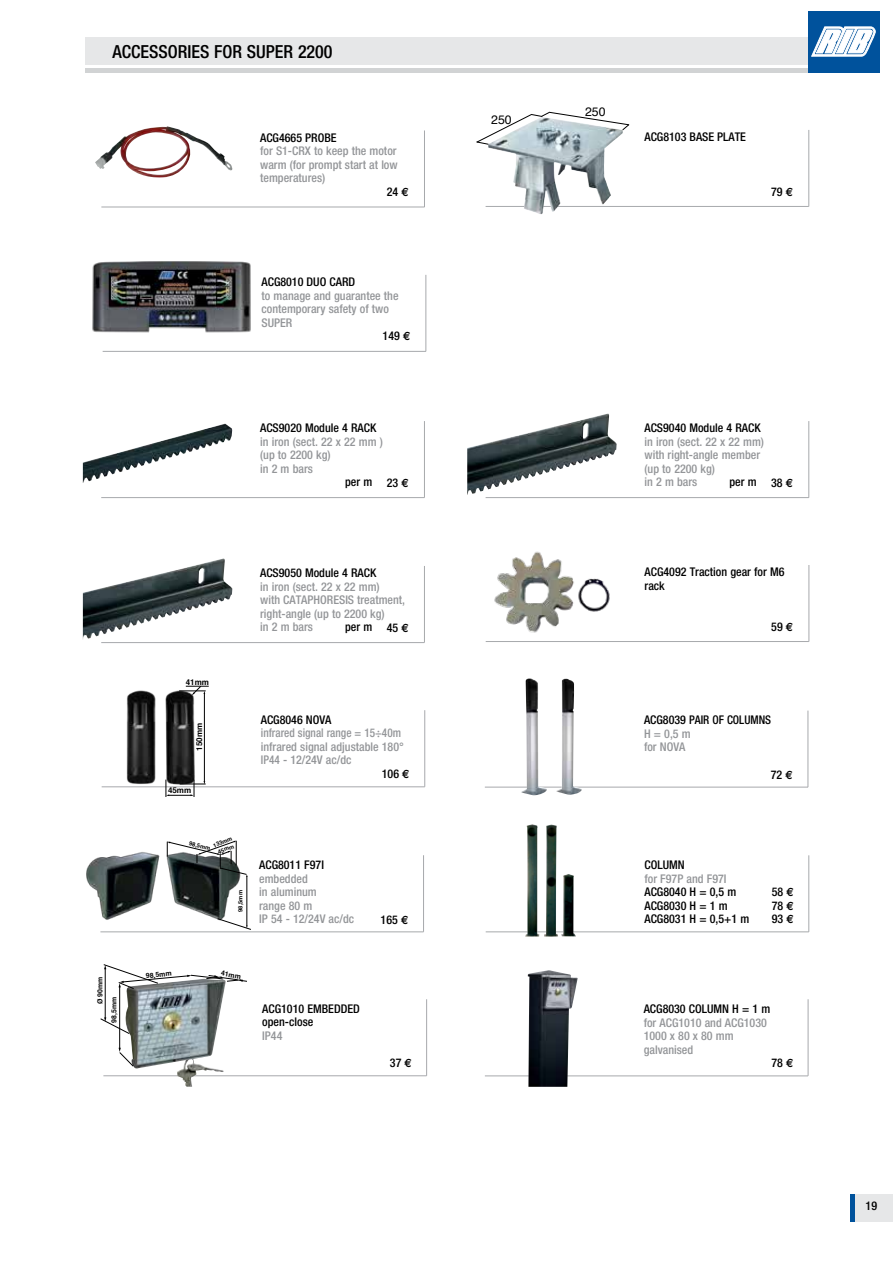
<style>
.page{position:relative;width:893px;height:1263px;background:#fff}
.page>*{position:absolute;margin:0;border:0;box-sizing:border-box;transform-origin:0 0}
.t1{font:500 condensed 18px "Helvetica Neue";color:#000}
.t2{font:12.3px "Helvetica";color:#000}
.t3{font:500 condensed 12px/13.5px "Helvetica Neue";color:#939598}
.t4{font:500 condensed 12px/13.5px "Helvetica Neue";color:#000}
.t5{font:500 condensed 12px/13.5px "Helvetica Neue";color:#939598;scale:.94 1}
.t6{font:700 8.1px "Helvetica";color:#000}
.t7{font:700 6.9px "Helvetica";color:#000}
.t8{font:700 5.85px "Helvetica";color:#000}
.s1{font-family:"Euro Sans";font-weight:700;font-stretch:normal}
</style>
<div class="page">
<div style="left:855px;top:1194px;width:38px;height:28px;background:#e6e7e8"></div>
<hr style="left:850px;top:1194px;width:4px;height:28px;background:#00529c">
<hr style="left:486px;top:206px;width:323px;height:1px;background:#a7a9ac">
<hr style="left:808px;top:130px;width:1px;height:76px;background:#a7a9ac">
<img style="left:83px;top:424px;width:149px;height:59px">
<img style="left:83px;top:558px;width:149px;height:81px">
<hr style="left:101px;top:497px;width:323px;height:1px;background:#a7a9ac">
<hr style="left:424px;top:421px;width:1px;height:77px;background:#a7a9ac">
<hr style="left:101px;top:642px;width:323px;height:1px;background:#a7a9ac">
<hr style="left:424px;top:566px;width:1px;height:76px;background:#a7a9ac">
<img style="left:467px;top:413px;width:150px;height:82px">
<hr style="left:486px;top:497px;width:323px;height:1px;background:#a7a9ac">
<hr style="left:808px;top:421px;width:1px;height:77px;background:#a7a9ac">
<img style="left:488px;top:145px;width:123px;height:69px">
<svg style="left:476px;top:111px;width:154px;height:34px"></svg>
<hr style="left:101px;top:207px;width:324px;height:1px;background:#a7a9ac">
<hr style="left:424px;top:130px;width:1px;height:77px;background:#a7a9ac">
<img style="left:95px;top:126px;width:137px;height:52px">
<div style="left:85px;top:38px;width:722px;height:27px;background:#e6e7e8"></div>
<hr style="left:85px;top:68px;width:722px;height:4px;background:#d1d3d4">
<div style="left:808px;top:11px;width:71px;height:62px;background:#00529c"></div>
<svg style="left:804px;top:27px;width:71px;height:34px"></svg>
<hr style="left:102px;top:786px;width:323px;height:1px;background:#a7a9ac">
<hr style="left:424px;top:710px;width:1px;height:77px;background:#a7a9ac">
<img style="left:121px;top:690px;width:74px;height:97px">
<hr style="left:204px;top:693px;width:1px;height:89px;background:#000">
<svg style="left:179px;top:686px;width:30px;height:9px"></svg>
<svg style="left:166px;top:779px;width:40px;height:18px"></svg>
<hr style="left:485px;top:787px;width:323px;height:1px;background:#a7a9ac">
<hr style="left:808px;top:710px;width:1px;height:77px;background:#a7a9ac">
<img style="left:521px;top:678px;width:61px;height:117px">
<hr style="left:486px;top:931px;width:323px;height:1px;background:#a7a9ac">
<hr style="left:808px;top:855px;width:1px;height:77px;background:#a7a9ac">
<img style="left:525px;top:824px;width:51px;height:113px">
<img style="left:86px;top:849px;width:155px;height:71px">
<hr style="left:247px;top:876px;width:1px;height:50px;background:#000">
<svg style="left:217px;top:918px;width:34px;height:12px"></svg>
<svg style="left:167px;top:841px;width:81px;height:36px"></svg>
<hr style="left:100px;top:931px;width:324px;height:1px;background:#a7a9ac">
<hr style="left:423px;top:855px;width:1px;height:77px;background:#a7a9ac">
<hr style="left:103px;top:1075px;width:324px;height:1px;background:#a7a9ac">
<hr style="left:426px;top:999px;width:1px;height:77px;background:#a7a9ac">
<hr style="left:485px;top:1075px;width:323px;height:1px;background:#a7a9ac">
<hr style="left:808px;top:999px;width:1px;height:77px;background:#a7a9ac">
<img style="left:528px;top:970px;width:50px;height:117px">
<img style="left:125px;top:989px;width:101px;height:98px">
<hr style="left:119px;top:987px;width:1px;height:61px;background:#000">
<svg style="left:119px;top:1048px;width:15px;height:19px"></svg>
<hr style="left:105px;top:968px;width:1px;height:50px;background:#000">
<svg style="left:100px;top:1017px;width:30px;height:17px"></svg>
<svg style="left:103px;top:964px;width:144px;height:25px"></svg>
<img style="left:494px;top:551px;width:116px;height:82px">
<hr style="left:486px;top:641px;width:323px;height:1px;background:#a7a9ac">
<hr style="left:808px;top:565px;width:1px;height:77px;background:#a7a9ac">
<hr style="left:103px;top:351px;width:323px;height:1px;background:#a7a9ac">
<hr style="left:425px;top:275px;width:1px;height:76px;background:#a7a9ac">
<img style="left:92px;top:261px;width:159px;height:72px">
<h1 class="t1" style="left:112px;top:41px;width:222px">ACCESSORIES FOR SUPER 2200</h1>
<p class="t4" style="left:260px;top:131px;width:78px">ACG4665 PROBE</p>
<p class="t3" style="left:260px;top:144px;width:139px;text-align:justify">for S1-CRX to keep the motor warm (for prompt start at low temperatures)</p>
<p class="t4" style="left:387px;top:185px;width:23px">24 <span class="s1">€</span></p>
<p class="t4" style="left:262px;top:275px;width:95px">ACG8010 DUO CARD</p>
<p class="t3" style="left:262px;top:288px;width:139px">to manage and guarantee the contemporary safety of two<br>SUPER</p>
<p class="t4" style="left:383px;top:329px;width:29px">149 <span class="s1">€</span></p>
<p class="t2" style="left:491px;top:110px;width:22px">250</p>
<p class="t2" style="left:585px;top:102px;width:22px">250</p>
<p class="t4" style="left:644px;top:130px;width:103px">ACG8103 BASE PLATE</p>
<p class="t4" style="left:771px;top:185px;width:23px">79 <span class="s1">€</span></p>
<p class="t4" style="left:260px;top:421px;width:118px">ACS9020 Module 4 RACK</p>
<p class="t3" style="left:260px;top:435px;width:124px">in iron (sect. 22 x 22 mm ) (up to 2200 kg)<br>in 2 m bars</p>
<p class="t4" style="left:345px;top:475px;width:29px">per m</p>
<p class="t4" style="left:387px;top:476px;width:23px">23 <span class="s1">€</span></p>
<p class="t4" style="left:644px;top:421px;width:118px">ACS9040 Module 4 RACK</p>
<p class="t3" style="left:644px;top:435px;width:121px">in iron (sect. 22 x 22 mm) with right-angle member (up to 2200 kg)<br>in 2 m bars</p>
<p class="t4" style="left:771px;top:476px;width:23px">38 <span class="s1">€</span></p>
<p class="t4" style="left:729px;top:475px;width:29px">per m</p>
<p class="t7" style="left:94px;top:1004px;width:29px;rotate:-90deg">Ø 90mm</p>
<p class="t7" style="left:108px;top:1023px;width:27px;rotate:-90deg">98,5mm</p>
<p class="t4" style="left:260px;top:566px;width:118px">ACS9050 Module 4 RACK</p>
<p class="t3" style="left:260px;top:580px;width:146px">in iron (sect. 22 x 22 mm)<br>with CATAPHORESIS treatment, right-angle (up to 2200 kg)<br>in 2 m bars</p>
<p class="t4" style="left:387px;top:621px;width:23px">45 <span class="s1">€</span></p>
<p class="t4" style="left:345px;top:620px;width:29px">per m</p>
<p class="t4" style="left:645px;top:565px;width:141px">ACG4092 Traction gear for M6 rack</p>
<p class="t4" style="left:771px;top:620px;width:23px">59 <span class="s1">€</span></p>
<p class="t6" style="left:186px;top:675px;width:25px">41mm</p>
<p class="t6" style="left:192px;top:751px;width:29px;rotate:-90deg">150mm</p>
<p class="t6" style="left:168px;top:783px;width:25px">45mm</p>
<p class="t4" style="left:261px;top:713px;width:72px">ACG8046 NOVA</p>
<p class="t5" style="left:261px;top:726px;width:154px">infrared signal range = 15÷40m infrared signal adjustable 180°<br>IP44 - 12/24V ac/dc</p>
<p class="t4" style="left:644px;top:713px;width:129px">ACG8039 PAIR OF COLUMNS</p>
<p class="t3" style="left:644px;top:726px;width:48px">H = 0,5 m for NOVA</p>
<p class="t4" style="left:382px;top:767px;width:29px">106 <span class="s1">€</span></p>
<p class="t4" style="left:771px;top:767px;width:23px">72 <span class="s1">€</span></p>
<p class="t8" style="left:190px;top:838px;width:23px;rotate:14deg">98,5mm</p>
<p class="t8" style="left:212px;top:841px;width:21px;rotate:-21deg">133mm</p>
<p class="t8" style="left:216px;top:847px;width:18px;rotate:-21deg">45mm</p>
<p class="t8" style="left:236px;top:912px;width:23px;rotate:-90deg">98,5mm</p>
<p class="t4" style="left:259px;top:858px;width:66px">ACG8011 F97I</p>
<p class="t3" style="left:259px;top:871px;width:96px">embedded<br>in aluminum<br>range 80 m<br>IP 54 - 12/24V ac/dc</p>
<p class="t4" style="left:644px;top:858px;width:42px">COLUMN</p>
<p class="t3" style="left:644px;top:871px;width:84px">for F97P and F97I</p>
<p class="t4" style="left:644px;top:885px;width:106px">ACG8040 H = 0,5 m<br>ACG8030 H = 1 m<br>ACG8031 H = 0,5+1 m</p>
<p class="t4" style="left:772px;top:885px;width:23px">58 <span class="s1">€<br></span>78 <span class="s1">€</span></p>
<p class="t4" style="left:381px;top:913px;width:29px">165 <span class="s1">€</span></p>
<p class="t4" style="left:772px;top:912px;width:23px">93 <span class="s1">€</span></p>
<p class="t7" style="left:145px;top:970px;width:27px;rotate:-6deg">98,5mm</p>
<p class="t7" style="left:222px;top:967px;width:22px;rotate:10deg">41mm</p>
<p class="t4" style="left:262px;top:1002px;width:99px">ACG1010 EMBEDDED open-close</p>
<p class="t3" style="left:262px;top:1029px;width:22px">IP44</p>
<p class="t4" style="left:644px;top:1002px;width:128px">ACG8030 COLUMN H = 1 m</p>
<p class="t3" style="left:644px;top:1015px;width:125px">for ACG1010 and ACG1030<br>1000 x 80 x 80 mm galvanised</p>
<p class="t4" style="left:390px;top:1056px;width:23px">37 <span class="s1">€</span></p>
<p class="t4" style="left:771px;top:1056px;width:23px">78 <span class="s1">€</span></p>
<p class="t4" style="left:866px;top:1199px;width:13px">19</p>
</div>
